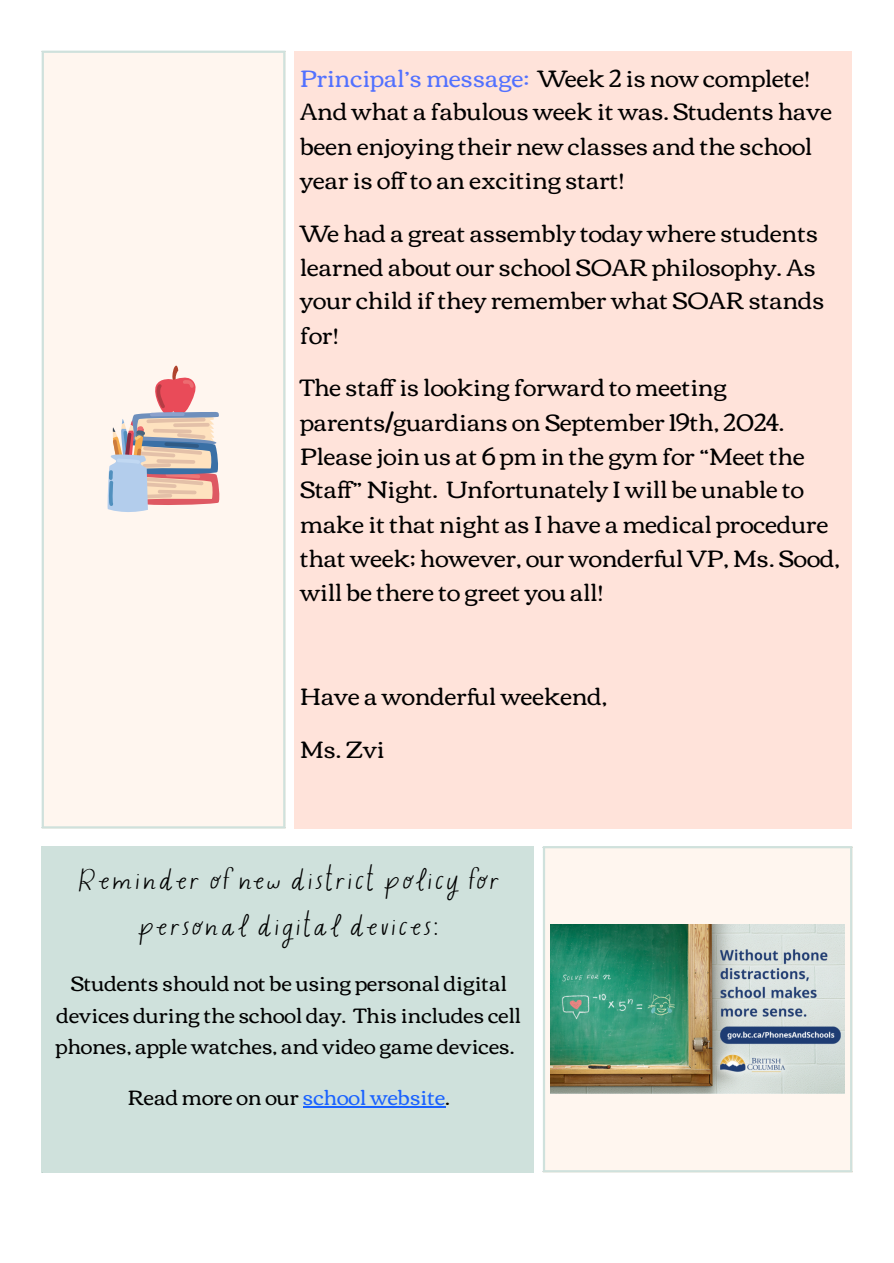
<style>
.page{position:relative;width:894px;height:1263px;background:#fff}
.page>*{position:absolute;margin:0;border:0;box-sizing:border-box;transform-origin:0 0}
.t1{font:33px/46.2px "Rocking Horse";color:#000;text-align:center}
.t2{font:24px/34.2px "Corben";color:#000}
.t3{font:21px/31.5px "Corben";color:#000;text-align:center}
.s1{color:#5271ff}
.s2{color:#1a62ff}
</style>
<div class="page">
<div style="left:42px;top:51px;width:243px;height:777px;background:#fff6ef"></div>
<div style="left:294px;top:51px;width:558px;height:777px;background:#ffe3da"></div>
<svg style="left:107px;top:365px;width:113px;height:147px"></svg>
<hr style="left:42px;top:53px;width:2px;height:773px;background:#cfe1dc">
<hr style="left:283px;top:53px;width:2px;height:773px;background:#cfe1dc">
<hr style="left:42px;top:51px;width:243px;height:2px;background:#cfe1dc">
<hr style="left:42px;top:826px;width:243px;height:2px;background:#cfe1dc">
<div style="left:42px;top:846px;width:491px;height:326px;background:#cfe1dc"></div>
<div style="left:542px;top:846px;width:310px;height:326px;background:#fff6ef"></div>
<hr style="left:303px;top:1106px;width:142px;height:1px;background:#1a62ff">
<img style="left:550px;top:925px;width:294px;height:169px">
<hr style="left:542px;top:848px;width:3px;height:322px;background:#cfe1dc">
<hr style="left:849px;top:848px;width:3px;height:322px;background:#cfe1dc">
<hr style="left:542px;top:846px;width:310px;height:2px;background:#cfe1dc">
<hr style="left:542px;top:1170px;width:310px;height:2px;background:#cfe1dc">
<p class="t2" style="left:300px;top:61px;width:533px"><span class="s1">Principal’s message:</span> Week 2 is now complete!<br>And what a fabulous week it was. Students have been enjoying their new classes and the school year is off to an exciting start!</p>
<p class="t2" style="left:300px;top:216px;width:525px">We had a great assembly today where students learned about our school SOAR philosophy. As your child if they remember what SOAR stands for!</p>
<p class="t2" style="left:300px;top:371px;width:541px">The staff is looking forward to meeting parents/guardians on September 19th, 2024.<br>Please join us at 6 pm in the gym for “Meet the Staff” Night. Unfortunately I will be unable to make it that night as I have a medical procedure that week; however, our wonderful VP, Ms. Sood, will be there to greet you all!</p>
<p class="t2" style="left:300px;top:680px;width:308px">Have a wonderful weekend,</p>
<p class="t2" style="left:300px;top:733px;width:86px">Ms. Zvi</p>
<h1 class="t1" style="left:77px;top:854px;width:424px">Reminder of new district policy for personal digital devices:</h1>
<p class="t3" style="left:56px;top:968px;width:467px">Students should not be using personal digital devices during the school day. This includes cell phones, apple watches, and video game devices.</p>
<p class="t3" style="left:128px;top:1082px;width:323px">Read more on our <span class="s2">school website</span>.</p>
</div>
